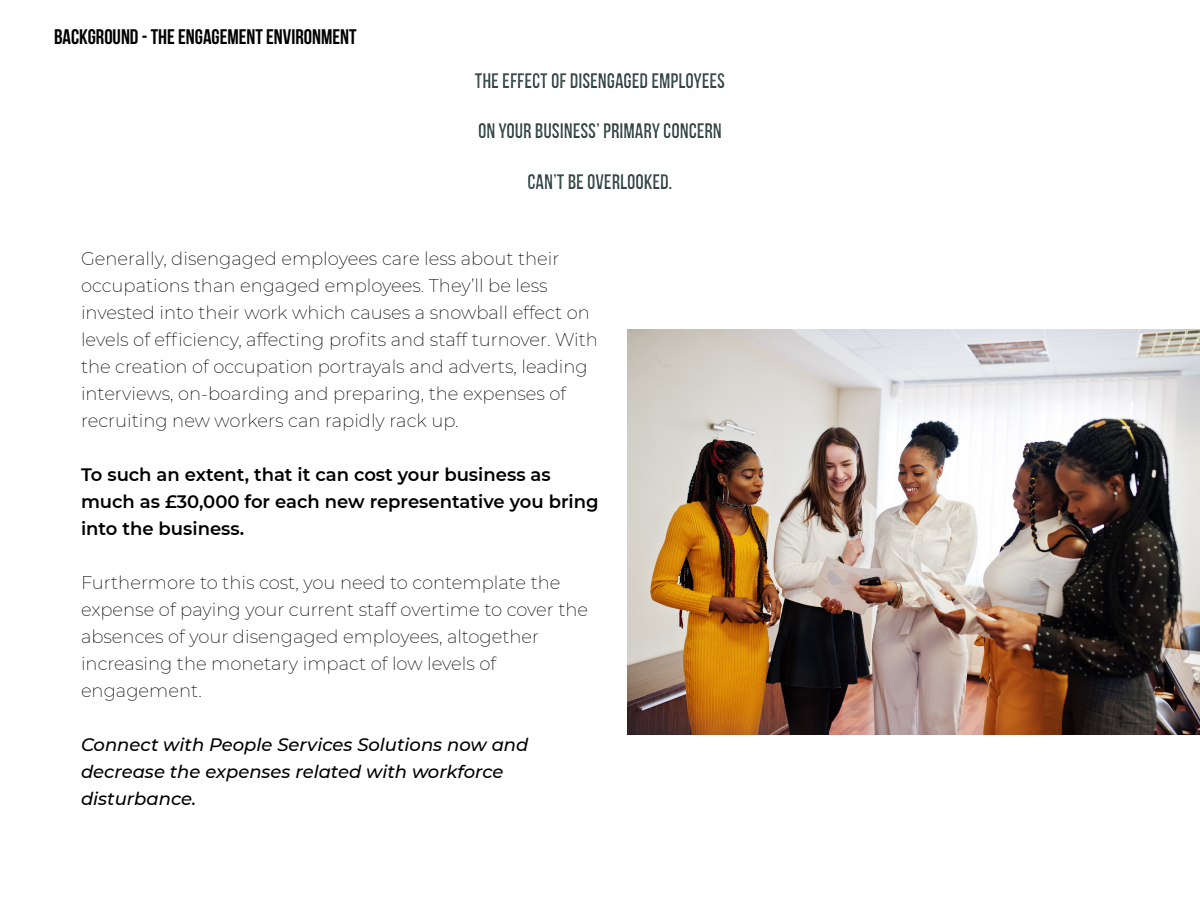
<style>
.page{position:relative;width:1200px;height:900px;background:#fff}
.page>*{position:absolute;margin:0;border:0;box-sizing:border-box;transform-origin:0 0}
.t1{font:700 21px "Bebas Neue";color:#435955}
.t2{font:700 21px "Bebas Neue";color:#000}
.t3{font:200 18px/27px "Montserrat";color:#000}
.t4{font:600 18px/27px "Montserrat";color:#000}
.t5{font:italic 500 18px "Montserrat";color:#000}
</style>
<div class="page">
<img style="left:627px;top:329px;width:573px;height:406px">
<div style="left:461px;top:66px;width:279px;height:133px;background:#000;opacity:.5"></div>
<p class="t2" style="left:54px;top:25px;width:304px">BACKGROUND - THE ENGAGEMENT ENVIRONMENT</p>
<p class="t1" style="left:475px;top:69px;width:252px">THE EFFECT OF DISENGAGED EMPLOYEES</p>
<p class="t1" style="left:478px;top:119px;width:245px">ON YOUR BUSINESS’ PRIMARY CONCERN</p>
<p class="t1" style="left:527px;top:170px;width:147px">CAN’T BE OVERLOOKED.</p>
<p class="t3" style="left:81px;top:244px;width:480px">Generally, disengaged employees care less about their</p>
<p class="t3" style="left:81px;top:271px;width:468px">occupations than engaged employees. They’ll be less</p>
<p class="t3" style="left:81px;top:298px;width:518px">invested into their work which causes a snowball effect on levels of efficiency, affecting profits and staff turnover. With the creation of occupation portrayals and adverts, leading interviews, on-boarding and preparing, the expenses of recruiting new workers can rapidly rack up.</p>
<p class="t4" style="left:81px;top:460px;width:519px">To such an extent, that it can cost your business as much as £30,000 for each new representative you bring into the business.</p>
<p class="t3" style="left:81px;top:568px;width:509px">Furthermore to this cost, you need to contemplate the expense of paying your current staff overtime to cover the absences of your disengaged employees, altogether</p>
<p class="t3" style="left:81px;top:649px;width:417px">increasing the monetary impact of low levels of</p>
<p class="t3" style="left:81px;top:676px;width:122px">engagement.</p>
<p class="t5" style="left:81px;top:732px;width:449px">Connect with People Services Solutions now and</p>
<p class="t5" style="left:81px;top:759px;width:424px">decrease the expenses related with workforce</p>
<p class="t5" style="left:81px;top:786px;width:117px">disturbance.</p>
</div>
